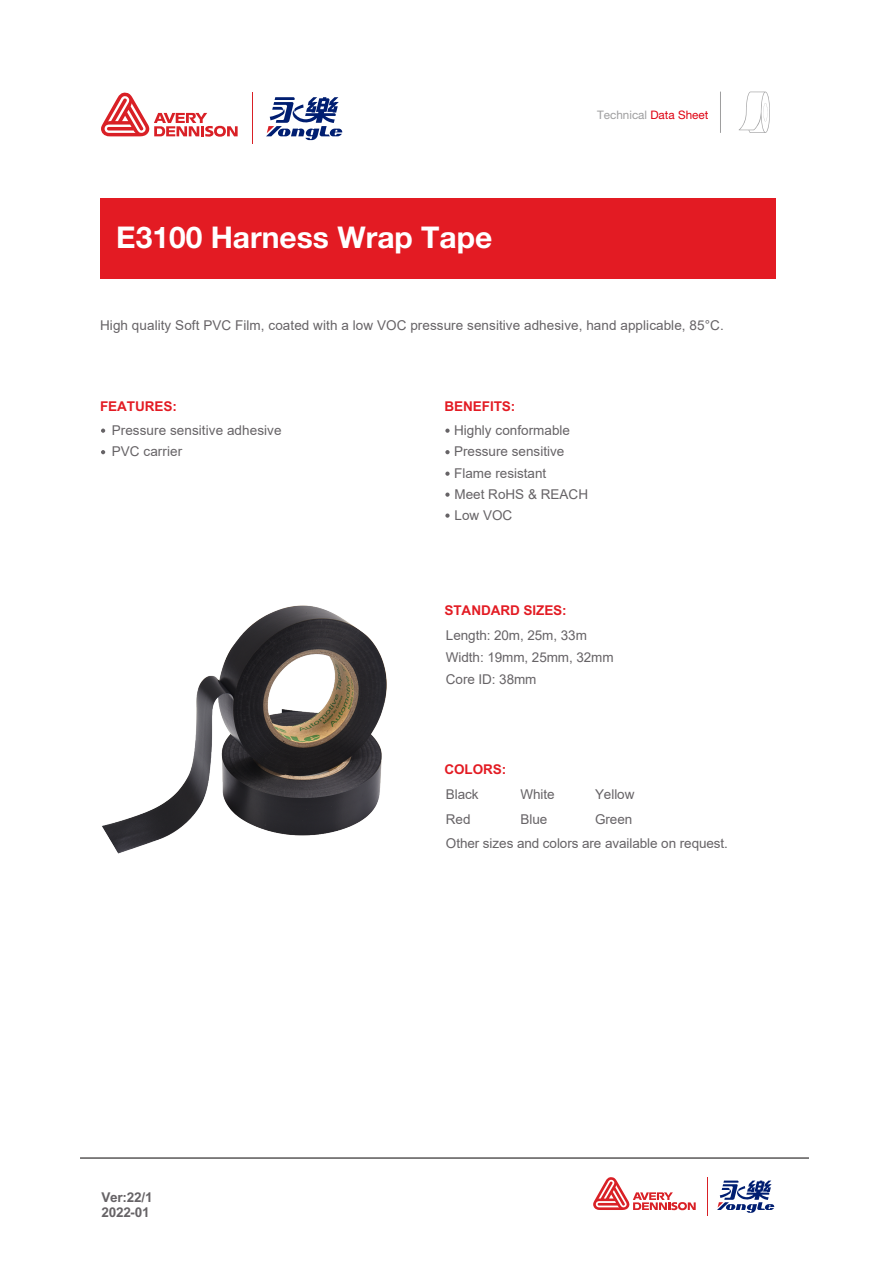
<style>
.page{position:relative;width:893px;height:1263px;background:#fff}
.page>*{position:absolute;margin:0;border:0;box-sizing:border-box;transform-origin:0 0}
.t1{font:700 30px "Helvetica Neue LT Pro";color:#fff}
.t2{font:13.5px/21.1px "Arial";color:#666366}
.t3{font:700 13.5px "Arial";letter-spacing:-.005em;color:#e31b23}
.t4{font:700 13.5px/14.1px "Arial";letter-spacing:-.015em;color:#666366}
.t5{font:11.7px "Helvetica Neue LT Pro";color:#9e9e9f}
.s1{color:#df0011}
</style>
<div class="page">
<div style="left:100px;top:198px;width:675px;height:80px;background:#e31b23"></div>
<hr style="left:252px;top:93px;width:1px;height:51px;background:#d92026">
<svg style="left:101px;top:92px;width:137px;height:45px"></svg>
<svg style="left:266px;top:97px;width:76px;height:43px"></svg>
<svg style="left:101px;top:429px;width:4px;height:4px"></svg>
<svg style="left:101px;top:450px;width:4px;height:4px"></svg>
<svg style="left:739px;top:92px;width:31px;height:41px"></svg>
<hr style="left:720px;top:92px;width:1px;height:41px;background:#9e9e9f">
<svg style="left:445px;top:429px;width:5px;height:4px"></svg>
<svg style="left:445px;top:450px;width:5px;height:4px"></svg>
<svg style="left:445px;top:472px;width:5px;height:4px"></svg>
<svg style="left:445px;top:492px;width:5px;height:5px"></svg>
<svg style="left:445px;top:513px;width:5px;height:5px"></svg>
<hr style="left:707px;top:1177px;width:1px;height:39px;background:#d92026">
<svg style="left:593px;top:1177px;width:103px;height:33px"></svg>
<svg style="left:717px;top:1180px;width:57px;height:33px"></svg>
<hr style="left:80px;top:1158px;width:729px;height:1px;background:#595757">
<img style="left:102px;top:605px;width:285px;height:249px">
<h1 class="t1" style="left:116px;top:219px;width:378px">E3100 Harness Wrap Tape</h1>
<p class="t5" style="left:597px;top:108px;width:113px">Technical <span class="s1">Data Sheet</span></p>
<p class="t2" style="left:100px;top:315px;width:625px">High quality Soft PVC Film, coated with a low VOC pressure sensitive adhesive, hand applicable, 85°C.</p>
<p class="t3" style="left:100px;top:398px;width:78px">FEATURES:</p>
<p class="t2" style="left:112px;top:420px;width:171px">Pressure sensitive adhesive<br>PVC carrier</p>
<p class="t4" style="left:101px;top:1191px;width:53px">Ver:22/1<br>2022-01</p>
<p class="t3" style="left:445px;top:398px;width:72px">BENEFITS:</p>
<p class="t2" style="left:454px;top:420px;width:135px">Highly conformable<br>Pressure sensitive<br>Flame resistant<br>Meet RoHS &amp; REACH<br>Low VOC</p>
<p class="t3" style="left:444px;top:603px;width:124px">STANDARD SIZES:</p>
<p class="t2" style="left:446px;top:624px;width:169px;line-height:22px">Length: 20m, 25m, 33m<br>Width: 19mm, 25mm, 32mm<br>Core ID: 38mm</p>
<p class="t3" style="left:444px;top:762px;width:63px">COLORS:</p>
<p class="t2" style="left:446px;top:782px;width:34px;line-height:25px">Black<br>Red</p>
<p class="t2" style="left:521px;top:782px;width:36px;line-height:25px">White<br>Blue</p>
<p class="t2" style="left:595px;top:782px;width:41px;line-height:25px">Yellow<br>Green</p>
<p class="t2" style="left:446px;top:833px;width:284px">Other sizes and colors are available on request.</p>
</div>
